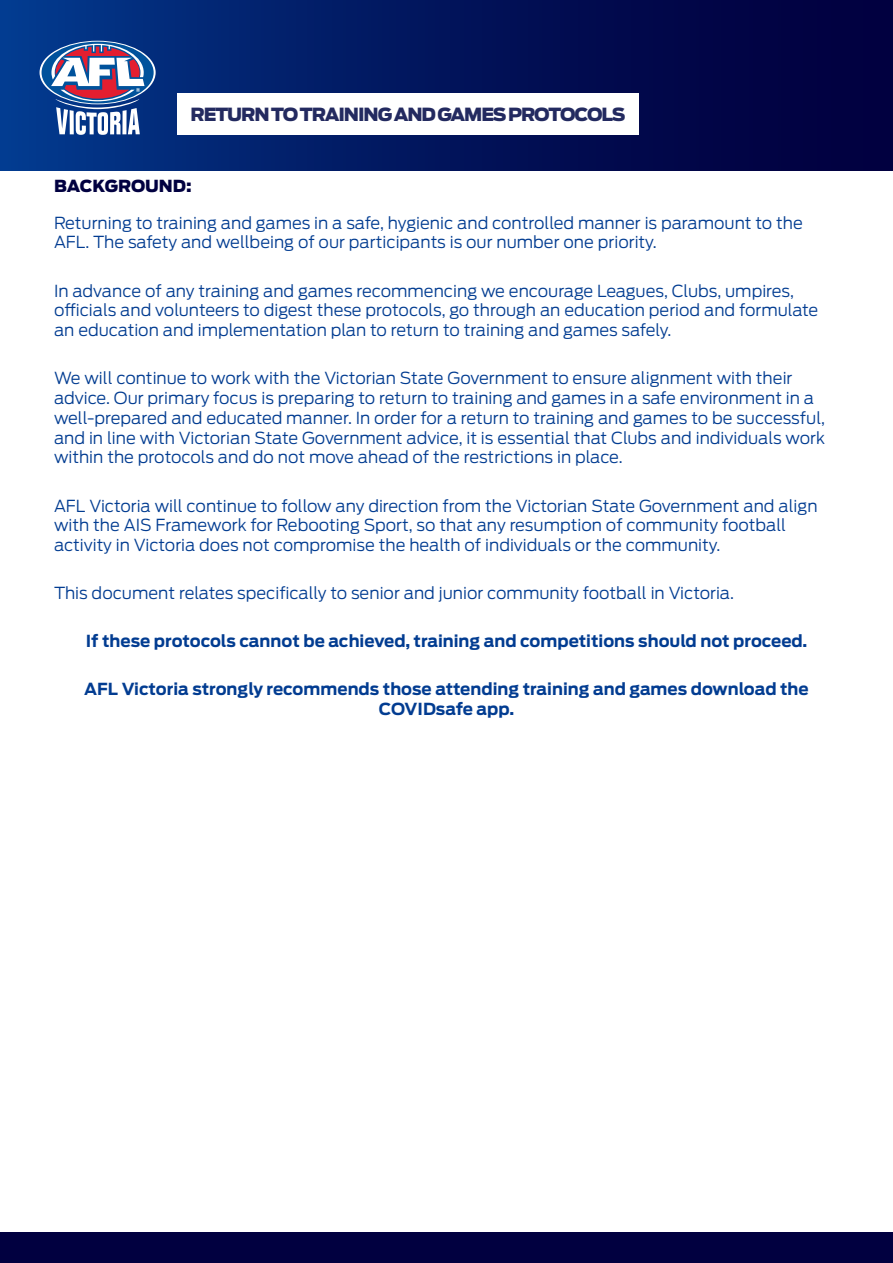
<style>
.page{position:relative;width:893px;height:1263px;background:#fff}
.page>*{position:absolute;margin:0;border:0;box-sizing:border-box;transform-origin:0 0}
.t1{font:900 18px "Antenna";letter-spacing:-.06em;color:#232a60}
.t2{font:300 16.5px/19.8px "Antenna";color:#023c91}
.t3{font:700 16.5px/19.8px "Antenna";color:#023c91;text-align:center}
.t4{font:900 16.5px "Antenna";letter-spacing:-.005em;color:#010040}
</style>
<div class="page">
<div style="left:0;top:0;width:893px;height:170px;background:linear-gradient(to right,#023689,#010036)"></div>
<div style="left:177px;top:94px;width:462px;height:41px;background:#fff"></div>
<svg style="left:40px;top:41px;width:115px;height:63px"></svg>
<div style="left:42px;top:42px;width:112px;height:61px;background:#00529c;border-radius:50%"></div>
<svg style="left:51px;top:44px;width:93px;height:91px"></svg>
<div style="left:0;top:1232px;width:893px;height:31px;background:#010040"></div>
<p class="t1" style="left:190px;top:102px;width:437px">RETURN TO TRAINING AND GAMES PROTOCOLS</p>
<p class="t4" style="left:54px;top:174px;width:139px">BACKGROUND:</p>
<p class="t2" style="left:54px;top:212px;width:750px">Returning to training and games in a safe, hygienic and controlled manner is paramount to the<br>AFL. The safety and wellbeing of our participants is our number one priority.</p>
<p class="t2" style="left:54px;top:280px;width:766px">In advance of any training and games recommencing we encourage Leagues, Clubs, umpires, officials and volunteers to digest these protocols, go through an education period and formulate an education and implementation plan to return to training and games safely.</p>
<p class="t2" style="left:54px;top:368px;width:773px">We will continue to work with the Victorian State Government to ensure alignment with their advice. Our primary focus is preparing to return to training and games in a safe environment in a well-prepared and educated manner. In order for a return to training and games to be successful, and in line with Victorian State Government advice, it is essential that Clubs and individuals work within the protocols and do not move ahead of the restrictions in place.</p>
<p class="t2" style="left:54px;top:495px;width:765px">AFL Victoria will continue to follow any direction from the Victorian State Government and align with the AIS Framework for Rebooting Sport, so that any resumption of community football activity in Victoria does not compromise the health of individuals or the community.</p>
<p class="t2" style="left:54px;top:583px;width:682px">This document relates specifically to senior and junior community football in Victoria.</p>
<p class="t3" style="left:86px;top:631px;width:723px">If these protocols cannot be achieved, training and competitions should not proceed.</p>
<p class="t3" style="left:84px;top:679px;width:726px">AFL Victoria strongly recommends those attending training and games download the<br>COVIDsafe app.</p>
</div>
